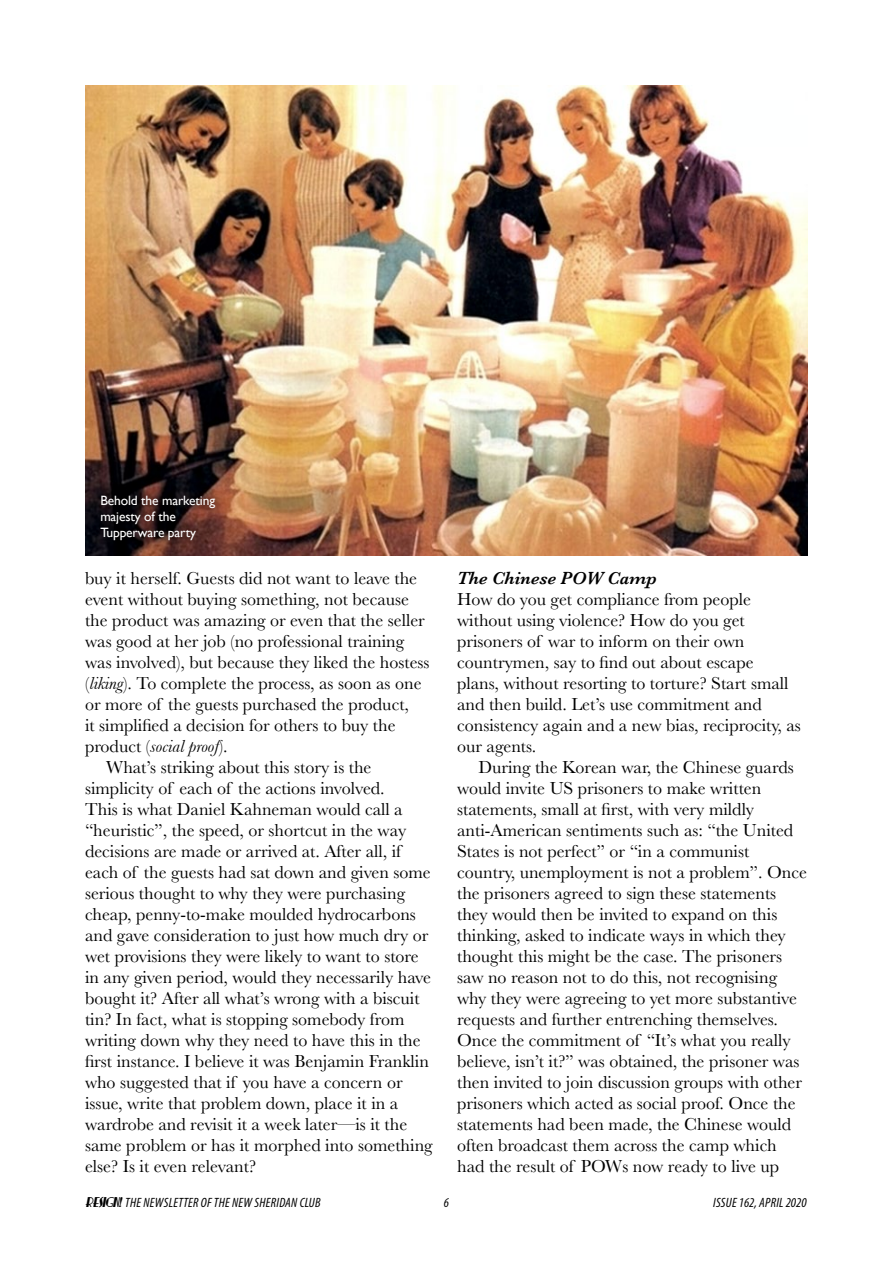
<style>
.page{position:relative;width:893px;height:1263px;background:#fff}
.page>*{position:absolute;margin:0;border:0;box-sizing:border-box;transform-origin:0 0}
.Body_text{font:18px/21px "Baskerville";color:#000}
.Body_text-2{font:italic 600 18px "Baskerville";color:#000}
.t1{font:italic condensed 13.5px "Myriad Pro";letter-spacing:.02em;color:#000}
.Picture_caption{font:13.5px/16.2px "Gill Sans";letter-spacing:-.01em;color:#fff}
.s1{font-style:italic}
.s2{font-family:"Nickerbocker";font-stretch:normal}
</style>
<div class="page">
<img style="left:85px;top:85px;width:723px;height:470px">
<div style="left:88px;top:482px;width:140px;height:72px;background:#000;opacity:.43"></div>
<p class="Picture_caption" style="left:100px;top:492px;width:116px">Behold the marketing majesty of the<br>Tupperware party</p>
<p class="Body_text" style="left:85px;top:568px;width:346px">buy it herself. Guests did not want to leave the event without buying something, not because the product was amazing or even that the seller was good at her job (no professional training was involved), but because they liked the hostess (<span class="s1">liking</span>). To complete the process, as soon as one or more of the guests purchased the product,<br>it simplified a decision for others to buy the product (<span class="s1">social proof</span>).</p>
<p class="Body_text" style="left:85px;top:757px;width:349px;text-indent:21px">What’s striking about this story is the simplicity of each of the actions involved.<br>This is what Daniel Kahneman would call a “heuristic”, the speed, or shortcut in the way decisions are made or arrived at. After all, if each of the guests had sat down and given some serious thought to why they were purchasing cheap, penny-to-make moulded hydrocarbons and gave consideration to just how much dry or wet provisions they were likely to want to store in any given period, would they necessarily have bought it? After all what’s wrong with a biscuit tin? In fact, what is stopping somebody from writing down why they need to have this in the first instance. I believe it was Benjamin Franklin who suggested that if you have a concern or issue, write that problem down, place it in a wardrobe and revisit it a week later—is it the same problem or has it morphed into something else? Is it even relevant?</p>
<p class="t1" style="left:85px;top:1194px;width:237px"><span class="s2">RESIGN!</span>THE NEWSLETTER OF THE NEW SHERIDAN CLUB</p>
<p class="t1" style="left:444px;top:1194px;width:7px">6</p>
<p class="t1" style="left:713px;top:1194px;width:95px">ISSUE 162, APRIL 2020</p>
<p class="Body_text-2" style="left:457px;top:567px;width:201px">The Chinese POW Camp</p>
<p class="Body_text" style="left:457px;top:589px;width:345px">How do you get compliance from people without using violence? How do you get prisoners of war to inform on their own countrymen, say to find out about escape<br>plans, without resorting to torture? Start small and then build. Let’s use commitment and consistency again and a new bias, reciprocity, as our agents.</p>
<p class="Body_text" style="left:457px;top:757px;width:351px;text-indent:21px">During the Korean war, the Chinese guards would invite US prisoners to make written statements, small at first, with very mildly anti-American sentiments such as: “the United States is not perfect” or “in a communist country, unemployment is not a problem”. Once the prisoners agreed to sign these statements they would then be invited to expand on this thinking, asked to indicate ways in which they thought this might be the case. The prisoners saw no reason not to do this, not recognising why they were agreeing to yet more substantive requests and further entrenching themselves.<br>Once the commitment of “It’s what you really believe, isn’t it?” was obtained, the prisoner was then invited to join discussion groups with other prisoners which acted as social proof. Once the statements had been made, the Chinese would often broadcast them across the camp which had the result of POWs now ready to live up</p>
</div>
